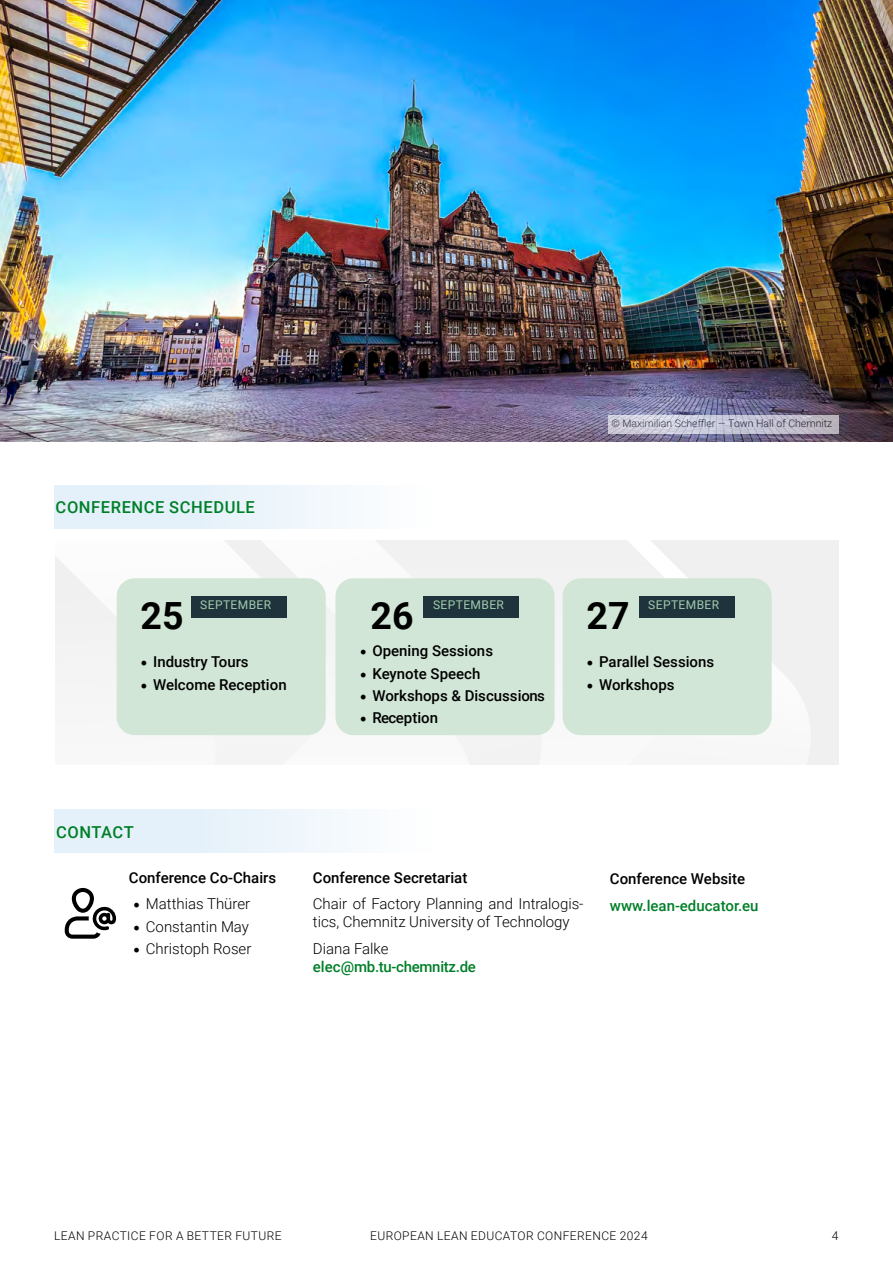
<style>
.page{position:relative;width:893px;height:1263px;background:#fff}
.page>*{position:absolute;margin:0;border:0;box-sizing:border-box;transform-origin:0 0}
.t1{font:700 37.5px "Roboto";color:#000}
.t2{font:500 16.5px "Roboto";letter-spacing:.035em;color:#007f28}
.t3{font:500 15px "Roboto";color:#000}
.t4{font:300 15px/18px "Roboto";color:#000}
.t5{font:500 15px "Roboto";letter-spacing:-.02em;color:#007f28}
.t6{font:500 15px "Roboto";color:#007f28}
.t7{font:300 12px "Roboto";letter-spacing:.035em;color:#000}
.t8{font:12px "Roboto";letter-spacing:.035em;color:#a1ccad}
.t9{font:300 10.5px "Roboto";color:#000}
.s1{font-family:"Minion Pro";font-size:18px}
.s2{font-family:"Minion Pro";font-weight:400;font-size:18px}
</style>
<div class="page">
<img style="left:0;top:0;width:893px;height:442px">
<svg style="left:608px;top:415px;width:231px;height:18px;background:#c7c6d5"></svg>
<div style="left:117px;top:578px;width:209px;height:157px;background:#d1e6d6;border-radius:18px"></div>
<div style="left:191px;top:597px;width:95px;height:21px;background:#1f333c"></div>
<div style="left:335px;top:578px;width:220px;height:157px;background:#d1e6d6;border-radius:18px"></div>
<div style="left:424px;top:597px;width:95px;height:21px;background:#1f333c"></div>
<div style="left:563px;top:578px;width:209px;height:157px;background:#d1e6d6;border-radius:18px"></div>
<div style="left:639px;top:597px;width:95px;height:21px;background:#1f333c"></div>
<svg style="left:54px;top:485px;width:287px;height:43px"></svg>
<svg style="left:54px;top:810px;width:288px;height:43px"></svg>
<svg style="left:65px;top:888px;width:51px;height:51px"></svg>
<p class="t2" style="left:56px;top:496px;width:201px">CONFERENCE SCHEDULE</p>
<p class="t9" style="left:611px;top:416px;width:222px">© Maximilian Scheffler — Town Hall of Chemnitz</p>
<p class="t8" style="left:200px;top:596px;width:73px">SEPTEMBER</p>
<h1 class="t1" style="left:371px;top:589px;width:45px">26</h1>
<p class="t3" style="left:360px;top:640px;width:135px"><span class="s1">•</span> Opening Sessions</p>
<p class="t3" style="left:360px;top:663px;width:122px"><span class="s1">•</span> Keynote Speech</p>
<p class="t3" style="left:360px;top:685px;width:187px"><span class="s1">•</span> Workshops &amp; Discussions</p>
<p class="t3" style="left:360px;top:707px;width:80px"><span class="s1">•</span> Reception</p>
<p class="t8" style="left:433px;top:596px;width:73px">SEPTEMBER</p>
<h1 class="t1" style="left:587px;top:589px;width:45px">27</h1>
<p class="t3" style="left:586px;top:652px;width:129px"><span class="s1">•</span> Parallel Sessions</p>
<p class="t3" style="left:586px;top:674px;width:90px"><span class="s1">•</span> Workshops</p>
<p class="t8" style="left:648px;top:596px;width:73px">SEPTEMBER</p>
<h1 class="t1" style="left:141px;top:589px;width:45px">25</h1>
<p class="t3" style="left:140px;top:651px;width:110px"><span class="s1">•</span> Industry Tours</p>
<p class="t3" style="left:140px;top:674px;width:148px"><span class="s1">•</span> Welcome Reception</p>
<p class="t2" style="left:56px;top:820px;width:79px">CONTACT</p>
<p class="t3" style="left:129px;top:867px;width:149px">Conference Co-Chairs</p>
<p class="t4" style="left:133px;top:894px;width:119px"><span class="s2">•</span> Matthias Thürer</p>
<p class="t4" style="left:133px;top:917px;width:117px"><span class="s2">•</span> Constantin May</p>
<p class="t4" style="left:133px;top:939px;width:120px"><span class="s2">•</span> Christoph Roser</p>
<p class="t3" style="left:313px;top:867px;width:156px">Conference Secretariat</p>
<p class="t4" style="left:313px;top:894px;width:272px">Chair of Factory Planning and Intralogis&shy;tics, Chemnitz University of Technology</p>
<p class="t4" style="left:313px;top:939px;width:77px">Diana Falke</p>
<p class="t5" style="left:313px;top:956px;width:165px">elec@mb.tu-chemnitz.de</p>
<p class="t3" style="left:610px;top:868px;width:137px">Conference Website</p>
<p class="t6" style="left:610px;top:895px;width:150px">www.lean-educator.eu</p>
<p class="t7" style="left:54px;top:1227px;width:229px">LEAN PRACTICE FOR A BETTER FUTURE</p>
<p class="t7" style="left:370px;top:1227px;width:279px">EUROPEAN LEAN EDUCATOR CONFERENCE 2024</p>
<p class="t7" style="left:832px;top:1227px;width:8px">4</p>
</div>
